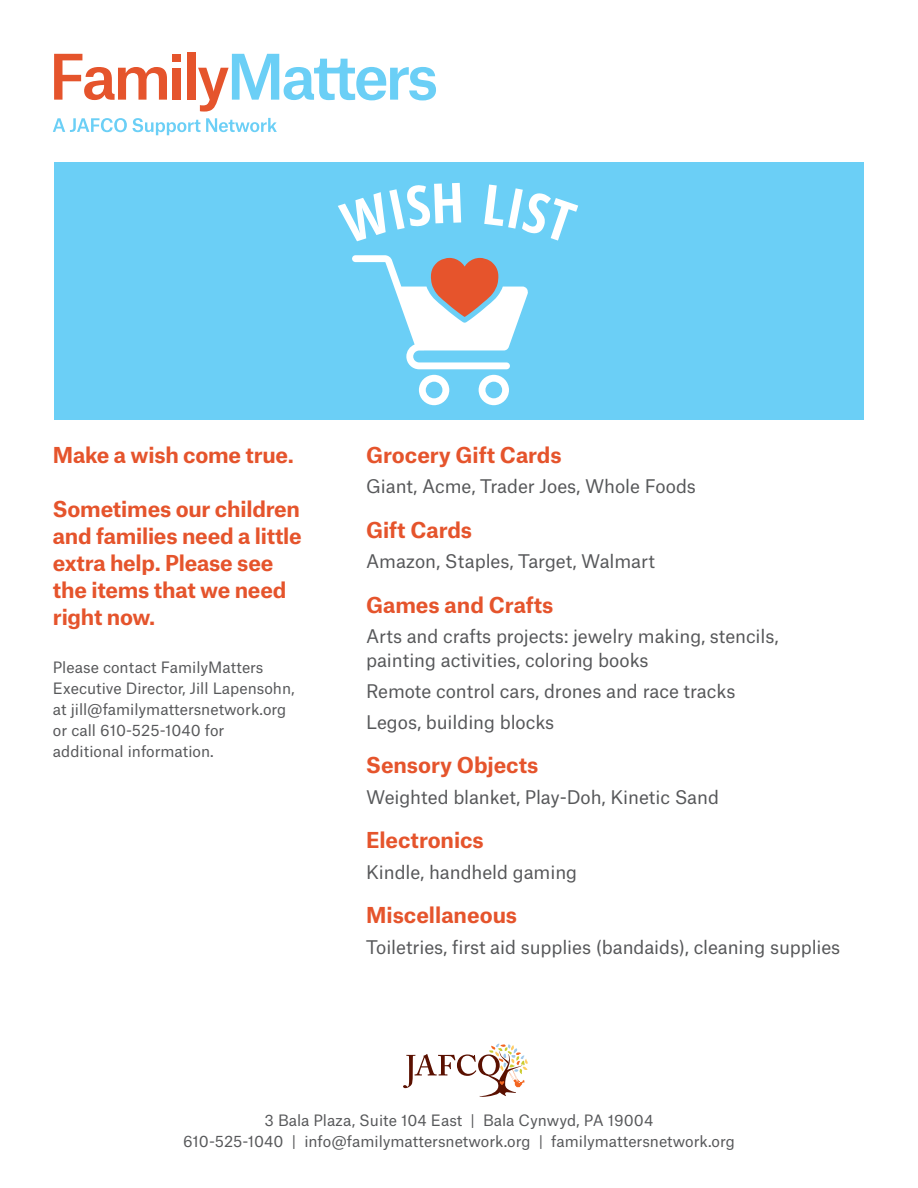
<style>
.page{position:relative;width:918px;height:1188px;background:#fff}
.page>*{position:absolute;margin:0;border:0;box-sizing:border-box;transform-origin:0 0}
.t1{font:700 21px/27px "Atlas Grotesk";letter-spacing:-.01em;color:#e5542c}
.t2{font:18px/24px "Atlas Grotesk";letter-spacing:-.005em;color:#57585a}
.t3{font:15px/21px "Atlas Grotesk";color:#57585a}
</style>
<div class="page">
<div style="left:54px;top:162px;width:810px;height:257px;background:#6bcff6"></div>
<svg style="left:419px;top:375px;width:30px;height:30px"></svg>
<svg style="left:479px;top:375px;width:30px;height:30px"></svg>
<svg style="left:352px;top:255px;width:176px;height:114px"></svg>
<svg style="left:338px;top:183px;width:123px;height:58px"></svg>
<svg style="left:484px;top:185px;width:94px;height:56px"></svg>
<div style="left:173px;top:54px;width:8px;height:8px;background:#e5542c"></div>
<div style="left:187px;top:52px;width:8px;height:48px;background:#e5542c"></div>
<svg style="left:198px;top:54px;width:238px;height:58px"></svg>
<div style="left:173px;top:68px;width:8px;height:32px;background:#e5542c"></div>
<svg style="left:54px;top:54px;width:113px;height:46px"></svg>
<svg style="left:53px;top:118px;width:224px;height:17px"></svg>
<svg style="left:403px;top:1044px;width:125px;height:53px"></svg>
<p class="t1" style="left:53px;top:439px;width:243px">Make a wish come true.</p>
<p class="t1" style="left:53px;top:493px;width:250px">Sometimes our children and families need a little extra help. Please see the items that we need right now.</p>
<p class="t3" style="left:53px;top:655px;width:243px">Please contact FamilyMatters<br>Executive Director, Jill Lapensohn, at jill@familymattersnetwork.org or call 610-525-1040 for additional information.</p>
<p class="t1" style="left:366px;top:439px;width:197px">Grocery Gift Cards</p>
<p class="t2" style="left:366px;top:473px;width:331px">Giant, Acme, Trader Joes, Whole Foods</p>
<p class="t1" style="left:366px;top:514px;width:108px">Gift Cards</p>
<p class="t2" style="left:366px;top:548px;width:290px">Amazon, Staples, Target, Walmart</p>
<p class="t1" style="left:366px;top:589px;width:189px">Games and Crafts</p>
<p class="t2" style="left:366px;top:623px;width:414px">Arts and crafts projects: jewelry making, stencils, painting activities, coloring books</p>
<p class="t2" style="left:366px;top:677px;width:371px">Remote control cars, drones and race tracks</p>
<p class="t2" style="left:366px;top:708px;width:190px">Legos, building blocks</p>
<p class="t1" style="left:366px;top:749px;width:174px">Sensory Objects</p>
<p class="t2" style="left:366px;top:783px;width:354px">Weighted blanket, Play-Doh, Kinetic Sand</p>
<p class="t1" style="left:366px;top:824px;width:119px">Electronics</p>
<p class="t2" style="left:366px;top:858px;width:213px">Kindle, handheld gaming</p>
<p class="t1" style="left:366px;top:899px;width:153px">Miscellaneous</p>
<p class="t2" style="left:366px;top:933px;width:476px">Toiletries, first aid supplies (bandaids), cleaning supplies</p>
<p class="t3" style="left:265px;top:1108px;width:390px">3 Bala Plaza, Suite 104 East | Bala Cynwyd, PA 19004</p>
<p class="t3" style="left:183px;top:1129px;width:553px">610-525-1040 | info@familymattersnetwork.org | familymattersnetwork.org</p>
</div>
